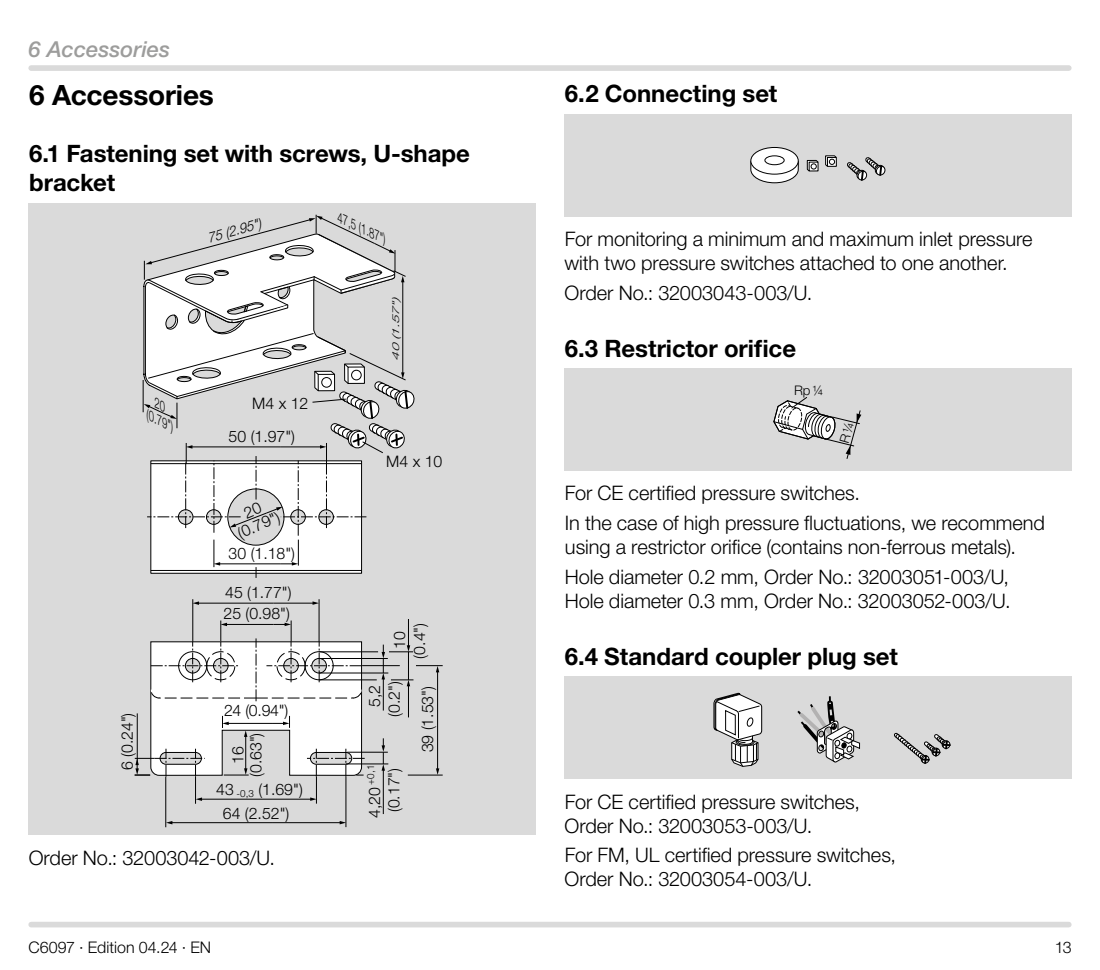
<style>
.page{position:relative;width:1100px;height:970px;background:#fff}
.page>*{position:absolute;margin:0;border:0;box-sizing:border-box;transform-origin:0 0}
.t1{font:700 28px "Helvetica Neue LT Pro";letter-spacing:-.005em;color:#000}
.t2{font:700 24px/28.8px "Helvetica Neue LT Pro";letter-spacing:-.005em;color:#000}
.t3{font:italic 500 22px "Helvetica Neue LT Pro";color:#9d9d9c}
.t4{font:300 20px/24px "Helvetica Neue LT Pro";letter-spacing:-.005em;color:#000}
.t5{font:300 16px "Helvetica Neue LT Pro";letter-spacing:.005em;color:#000}
.t6{font:300 15.8px/19.8px "Helvetica Neue LT Pro";color:#000;text-align:center}
.t7{font:italic 300 14.2px "Helvetica Neue LT Pro";color:#000;scale:.92 1}
.t8{font:italic 300 13.4px/14.4px "Helvetica Neue LT Pro";color:#000;scale:.79 1}
.t9{font:italic 300 9.6px "Helvetica Neue LT Pro";color:#000;scale:1.55 1}
</style>
<div class="page">
<div style="left:31px;top:921px;width:1038px;height:6px;background:#dadada"></div>
<div style="left:31px;top:65px;width:1038px;height:6px;background:#dadada"></div>
<div style="left:28px;top:203px;width:508px;height:631px;background:#dadada"></div>
<hr style="left:192px;top:599px;width:1px;height:42px;background:#000">
<hr style="left:319px;top:599px;width:1px;height:43px;background:#000">
<hr style="left:198px;top:602px;width:75px;height:1px;background:#000">
<svg style="left:193px;top:601px;width:6px;height:4px"></svg>
<hr style="left:273px;top:602px;width:41px;height:1px;background:#000">
<svg style="left:312px;top:601px;width:7px;height:4px"></svg>
<hr style="left:165px;top:776px;width:1px;height:51px;background:#000">
<hr style="left:346px;top:776px;width:1px;height:51px;background:#000">
<hr style="left:171px;top:822px;width:101px;height:1px;background:#000">
<svg style="left:166px;top:821px;width:6px;height:3px"></svg>
<hr style="left:272px;top:822px;width:69px;height:1px;background:#000">
<svg style="left:340px;top:820px;width:6px;height:4px"></svg>
<svg style="left:143px;top:215px;width:272px;height:363px"></svg>
<hr style="left:362px;top:665px;width:38px;height:1px;background:#000">
<svg style="left:135px;top:620px;width:230px;height:183px"></svg>
<hr style="left:408px;top:774px;width:35px;height:1px;background:#000">
<hr style="left:437px;top:671px;width:1px;height:98px;background:#000">
<svg style="left:436px;top:768px;width:3px;height:6px"></svg>
<hr style="left:347px;top:751px;width:41px;height:1px;background:#000">
<hr style="left:346px;top:763px;width:42px;height:1px;background:#000">
<hr style="left:383px;top:769px;width:1px;height:45px;background:#000">
<svg style="left:382px;top:738px;width:3px;height:32px"></svg>
<hr style="left:319px;top:658px;width:69px;height:1px;background:#000">
<hr style="left:319px;top:672px;width:69px;height:1px;background:#000">
<hr style="left:383px;top:678px;width:1px;height:32px;background:#000">
<hr style="left:319px;top:651px;width:59px;height:1px;background:#000">
<hr style="left:319px;top:679px;width:58px;height:1px;background:#000">
<hr style="left:408px;top:685px;width:1px;height:32px;background:#000">
<svg style="left:382px;top:619px;width:61px;height:67px"></svg>
<div style="left:564px;top:114px;width:507px;height:102px;background:#dadada"></div>
<svg style="left:806px;top:159px;width:13px;height:13px"></svg>
<div style="left:810px;top:163px;width:7px;height:6px;border:1px solid #000;border-radius:50%"></div>
<svg style="left:847px;top:157px;width:39px;height:24px"></svg>
<svg style="left:825px;top:155px;width:12px;height:12px"></svg>
<svg style="left:750px;top:164px;width:49px;height:20px"></svg>
<div style="left:751px;top:147px;width:47px;height:27px;background:#fff;border-radius:50%"></div>
<div style="left:750px;top:147px;width:49px;height:28px;border:1px solid #000;border-radius:50%"></div>
<div style="left:764px;top:155px;width:21px;height:10px;border:1px solid #000;border-radius:50%"></div>
<div style="left:564px;top:368px;width:507px;height:102px;background:#dadada"></div>
<div style="left:564px;top:676px;width:507px;height:102px;background:#dadada"></div>
<svg style="left:894px;top:732px;width:57px;height:32px"></svg>
<svg style="left:797px;top:696px;width:63px;height:67px"></svg>
<svg style="left:713px;top:693px;width:50px;height:74px"></svg>
<svg style="left:773px;top:397px;width:88px;height:62px"></svg>
<p class="t3" style="left:28px;top:36px;width:143px">6 Accessories</p>
<h1 class="t1" style="left:29px;top:78px;width:186px">6 Accessories</h1>
<p class="t2" style="left:29px;top:139px;width:442px">6.1 Fastening set with screws, U-shape bracket</p>
<p class="t7" style="left:205px;top:229px;width:61px;rotate:-15deg">75 (2.95")</p>
<p class="t8" style="left:158px;top:395px;width:39px;rotate:25deg">20 (0.79")</p>
<p class="t6" style="left:117px;top:770px;width:59px;rotate:-90deg">6 (0.24")</p>
<p class="t6" style="left:229px;top:386px;width:81px;line-height:33.2px;text-align:left;text-indent:24px">M4 x 12<br>50 (1.97")</p>
<p class="t6" style="left:229px;top:511px;width:46px;line-height:15.8px;rotate:-23deg">20 (0.79")</p>
<p class="t6" style="left:229px;top:543px;width:68px">30 (1.18")</p>
<p class="t6" style="left:225px;top:582px;width:68px">45 (1.77")</p>
<p class="t6" style="left:224px;top:603px;width:68px">25 (0.98")</p>
<p class="t6" style="left:224px;top:700px;width:66px">24 (0.94")</p>
<p class="t6" style="left:229px;top:777px;width:46px;line-height:17.8px;rotate:-90deg">16 (0.63")</p>
<p class="t6" style="left:216px;top:777px;width:88px;line-height:24px">43 <sub>-0,3</sub> (1.69")<br>64 (2.52")</p>
<p class="t4" style="left:29px;top:845px;width:248px">Order No.: 32003042-003/U.</p>
<p class="t8" style="left:343px;top:211px;width:69px;rotate:25deg">47,5 (1.87")</p>
<p class="t9" style="left:390px;top:361px;width:45px;rotate:-90deg">40(1.57")</p>
<p class="t6" style="left:386px;top:451px;width:58px">M4 x 10</p>
<p class="t6" style="left:389px;top:658px;width:37px;rotate:-90deg">10 (0.4")</p>
<p class="t6" style="left:364px;top:716px;width:37px;rotate:-90deg">5,2 (0.2")</p>
<p class="t6" style="left:365px;top:818px;width:55px;line-height:19.2px;rotate:-90deg">4,20 <sup>+0,1 </sup>(0.17")</p>
<p class="t6" style="left:417px;top:752px;width:68px;rotate:-90deg">39 (1.53")</p>
<p class="t2" style="left:565px;top:79px;width:214px">6.2 Connecting set</p>
<p class="t4" style="left:564px;top:226px;width:470px">For monitoring a minimum and maximum inlet pressure with two pressure switches attached to one another.</p>
<p class="t4" style="left:564px;top:280px;width:249px">Order No.: 32003043-003/U.</p>
<p class="t2" style="left:565px;top:333px;width:233px">6.3 Restrictor orifice</p>
<p class="t4" style="left:565px;top:478px;width:482px;line-height:29.6px">For CE certified pressure switches.<br>In the case of high pressure fluctuations, we recommend</p>
<p class="t4" style="left:565px;top:531px;width:453px;line-height:29.6px">using a restrictor orifice (contains non-ferrous metals).<br>Hole diameter 0.2 mm, Order No.: 32003051-003/U,</p>
<p class="t4" style="left:565px;top:588px;width:447px">Hole diameter 0.3 mm, Order No.: 32003052-003/U.</p>
<p class="t2" style="left:565px;top:641px;width:334px">6.4 Standard coupler plug set</p>
<p class="t4" style="left:564px;top:789px;width:297px">For CE certified pressure switches,<br>Order No.: 32003053-003/U.</p>
<p class="t4" style="left:564px;top:842px;width:333px">For FM, UL certified pressure switches,<br>Order No.: 32003054-003/U.</p>
<p class="t5" style="left:28px;top:937px;width:184px">C6097 · Edition 04.24 · EN</p>
<p class="t5" style="left:1055px;top:937px;width:18px">13</p>
</div>
